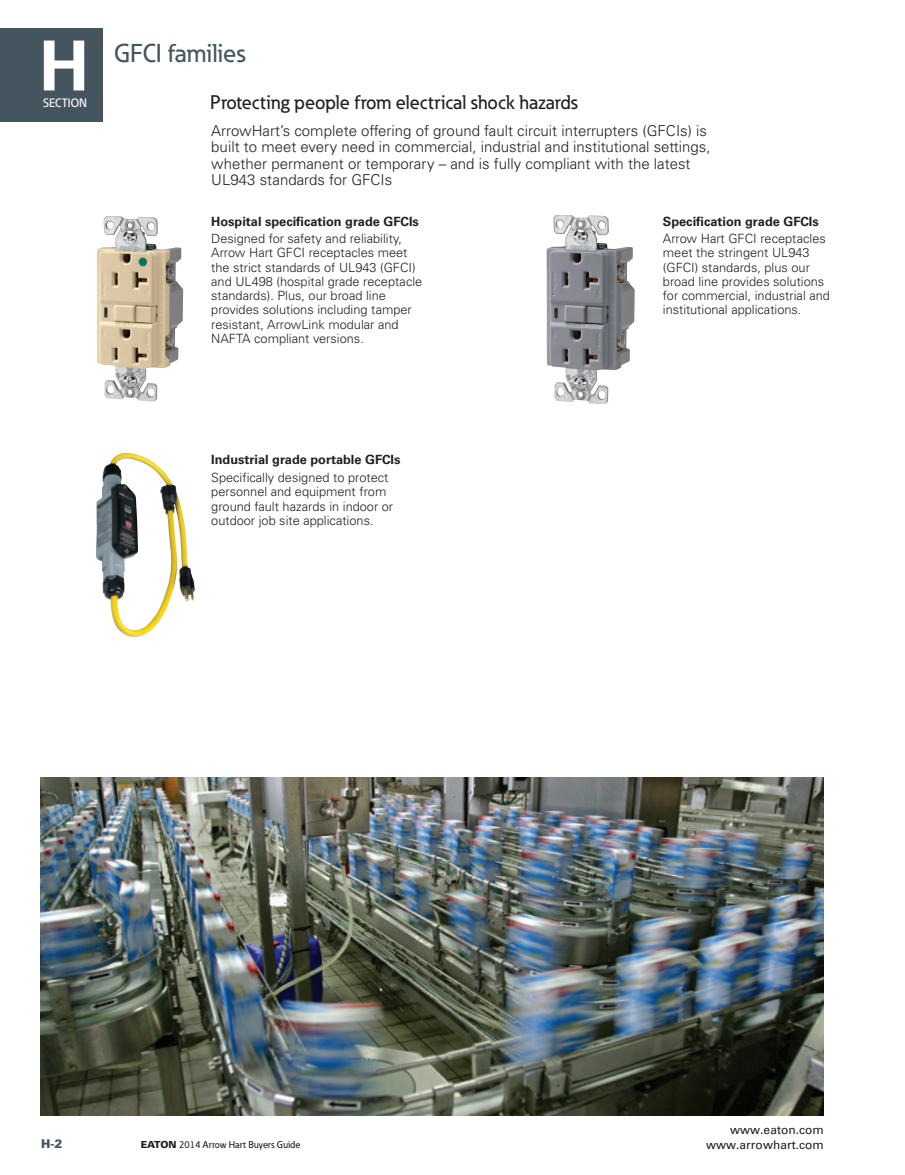
<style>
.page{position:relative;width:905px;height:1175px;background:#fff}
.page>*{position:absolute;margin:0;border:0;box-sizing:border-box;transform-origin:0 0}
.t1{font:700 69px "Univers LT Std";color:#fff}
.BG_header{font:500 25.5px "Eaton";color:#45555f}
.BG_subhead{font:500 19.5px "Eaton";color:#231f20}
.Product_Section_Body{font:300 15px/16.5px "Univers LT Std";color:#231f20}
.Product_desc_details{font:300 12.75px/14.2px "Univers LT Std";color:#231f20}
.Product_desc_details-2{font:700 12.75px "Univers LT Std";color:#231f20}
.t2{font:12px "Univers LT Std";color:#231f20}
.t3{font:500 12px "Eaton";color:#fff}
.t4{font:900 12px "Univers LT Std";color:#45555f}
.t5{font:500 9.75px "Eaton";color:#231f20}
.s1{font-family:"Univers LT Std";font-weight:900}
</style>
<div class="page">
<div style="left:0;top:28px;width:103px;height:93px;background:#45555f"></div>
<img style="left:96px;top:453px;width:99px;height:184px">
<img style="left:97px;top:217px;width:86px;height:184px">
<img style="left:546px;top:215px;width:88px;height:189px">
<img style="left:40px;top:778px;width:784px;height:337px">
<h1 class="t1" style="left:39px;top:26px;width:51px">H</h1>
<p class="t3" style="left:43px;top:95px;width:45px">SECTION</p>
<p class="BG_header" style="left:114px;top:37px;width:133px">GFCI families</p>
<p class="BG_subhead" style="left:210px;top:90px;width:369px">Protecting people from electrical shock hazards</p>
<p class="Product_Section_Body" style="left:211px;top:122px;width:500px">ArrowHart’s complete offering of ground fault circuit interrupters (GFCIs) is built to meet every need in commercial, industrial and institutional settings, whether permanent or temporary – and is fully compliant with the latest UL943 standards for GFCIs</p>
<p class="Product_desc_details-2" style="left:211px;top:213px;width:209px">Hospital specification grade GFCIs</p>
<p class="Product_desc_details" style="left:211px;top:231px;width:212px">Designed for safety and reliability, Arrow Hart GFCI receptacles meet the strict standards of UL943 (GFCI) and UL498 (hospital grade receptacle standards). Plus, our broad line provides solutions including tamper resistant, ArrowLink modular and NAFTA compliant versions.</p>
<p class="Product_desc_details-2" style="left:663px;top:213px;width:157px">Specification grade GFCIs</p>
<p class="Product_desc_details" style="left:663px;top:231px;width:168px">Arrow Hart GFCI receptacles meet the stringent UL943 (GFCI) standards, plus our broad line provides solutions for commercial, industrial and institutional applications.</p>
<p class="Product_desc_details-2" style="left:211px;top:452px;width:191px">Industrial grade portable GFCIs</p>
<p class="Product_desc_details" style="left:211px;top:470px;width:183px">Specifically designed to protect personnel and equipment from ground fault hazards in indoor or outdoor job site applications.</p>
<p class="t4" style="left:41px;top:1135px;width:23px">H-2</p>
<p class="t2" style="left:730px;top:1122px;width:95px">www.eaton.com</p>
<p class="t5" style="left:141px;top:1138px;width:161px"><span class="s1">EATON</span> 2014 Arrow Hart Buyers Guide</p>
<p class="t2" style="left:706px;top:1137px;width:119px">www.arrowhart.com</p>
</div>
